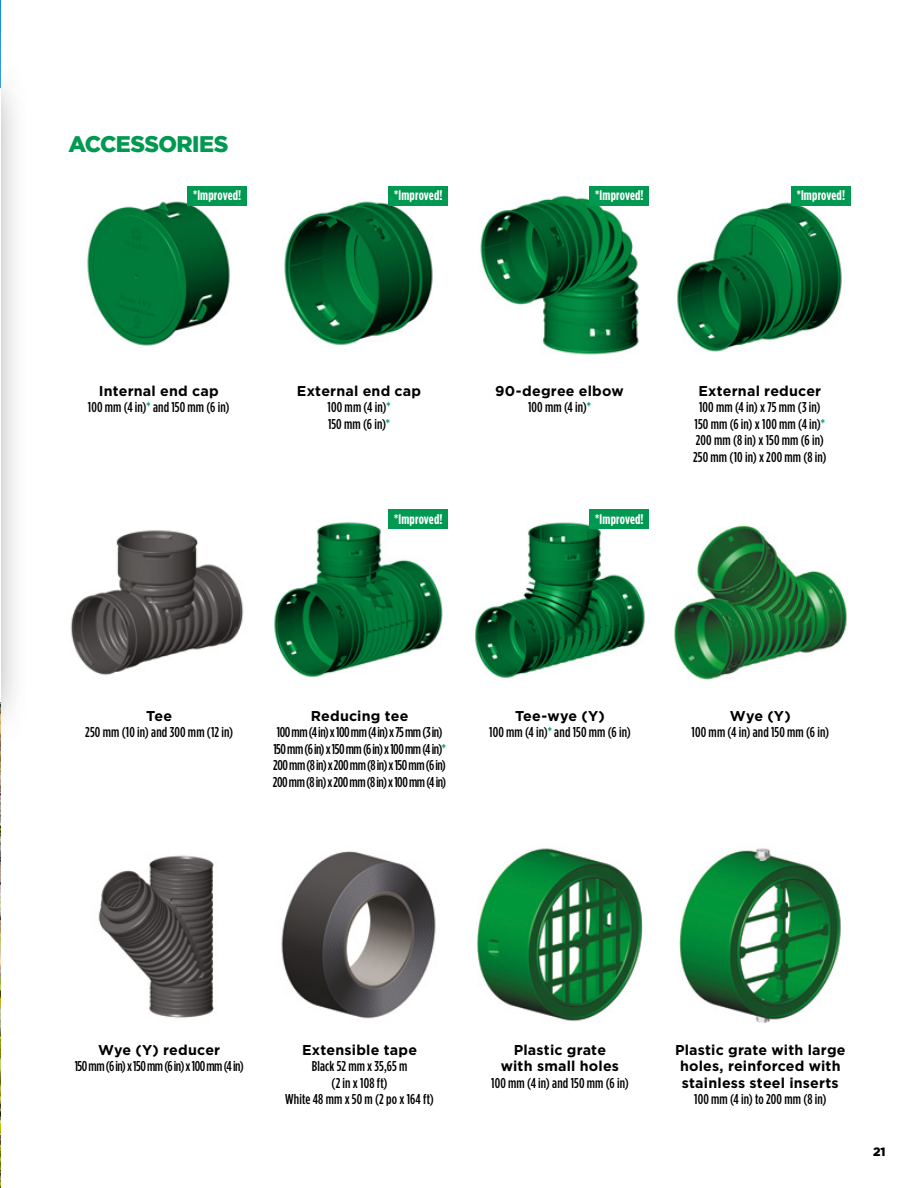
<style>
.page{position:relative;width:918px;height:1188px;background:#fff}
.page>*{position:absolute;margin:0;border:0;box-sizing:border-box;transform-origin:0 0}
.t1{font:900 22.5px "Gotham";letter-spacing:-.03em;color:#009951}
.t2{font:500 14.25px/16.5px "Gotham Condensed";letter-spacing:.01em;color:#000;text-align:center}
.t3{font:700 14.25px/16.5px "Gotham";letter-spacing:.015em;color:#000;text-align:center}
.t4{font:500 14.25px/16.5px "Gotham Condensed";letter-spacing:-.03em;color:#000}
.t5{font:700 13.8px "Gotham Condensed";letter-spacing:.01em;color:#fff}
.t6{font:900 12px "Gotham";color:#000}
.s1{color:#009951}
</style>
<div class="page">
<img style="left:0;top:0;width:1px;height:1188px">
<svg style="left:0;top:58px;width:16px;height:689px;fill:#ececec"></svg>
<hr style="left:0;top:88px;width:1px;height:614px;background:#fff">
<img style="left:281px;top:851px;width:155px;height:168px">
<img style="left:70px;top:530px;width:174px;height:146px">
<img style="left:98px;top:855px;width:116px;height:163px">
<img style="left:674px;top:525px;width:173px;height:155px">
<img style="left:477px;top:848px;width:166px;height:174px">
<img style="left:679px;top:848px;width:162px;height:175px">
<img style="left:284px;top:199px;width:151px;height:146px">
<img style="left:87px;top:200px;width:146px;height:146px">
<img style="left:480px;top:193px;width:162px;height:162px">
<img style="left:677px;top:202px;width:168px;height:150px">
<img style="left:274px;top:520px;width:169px;height:158px">
<img style="left:475px;top:519px;width:170px;height:159px">
<div style="left:389px;top:186px;width:59px;height:19px;background:#009951"></div>
<div style="left:791px;top:186px;width:59px;height:19px;background:#009951"></div>
<div style="left:590px;top:186px;width:59px;height:19px;background:#009951"></div>
<div style="left:389px;top:510px;width:59px;height:19px;background:#009951"></div>
<div style="left:590px;top:510px;width:59px;height:19px;background:#009951"></div>
<div style="left:188px;top:186px;width:59px;height:19px;background:#009951"></div>
<h1 class="t1" style="left:68px;top:131px;width:162px">ACCESSORIES</h1>
<p class="t5" style="left:193px;top:187px;width:50px">*Improved!</p>
<p class="t5" style="left:394px;top:187px;width:50px">*Improved!</p>
<p class="t5" style="left:595px;top:187px;width:50px">*Improved!</p>
<p class="t5" style="left:797px;top:187px;width:50px">*Improved!</p>
<p class="t3" style="left:99px;top:382px;width:122px">Internal end cap</p>
<p class="t2" style="left:88px;top:399px;width:143px">100 mm (4 in)<span class="s1">*</span> and 150 mm (6 in)</p>
<p class="t3" style="left:297px;top:382px;width:126px">External end cap</p>
<p class="t2" style="left:328px;top:399px;width:64px;text-align:left">100 mm (4 in)<span class="s1">*<br></span>150 mm (6 in)<span class="s1">*</span></p>
<p class="t3" style="left:495px;top:382px;width:130px">90-degree elbow</p>
<p class="t2" style="left:528px;top:399px;width:64px">100 mm (4 in)<span class="s1">*</span></p>
<p class="t5" style="left:394px;top:511px;width:50px">*Improved!</p>
<p class="t5" style="left:595px;top:511px;width:50px">*Improved!</p>
<p class="t3" style="left:698px;top:382px;width:124px">External reducer</p>
<p class="t2" style="left:693px;top:399px;width:135px">100 mm (4 in) x 75 mm (3 in)<br>150 mm (6 in) x 100 mm (4 in)<span class="s1">*<br></span>200 mm (8 in) x 150 mm (6 in)<br>250 mm (10 in) x 200 mm (8 in)</p>
<p class="t3" style="left:146px;top:708px;width:27px">Tee</p>
<p class="t2" style="left:85px;top:724px;width:149px">250 mm (10 in) and 300 mm (12 in)</p>
<p class="t3" style="left:311px;top:708px;width:99px">Reducing tee</p>
<p class="t4" style="left:273px;top:724px;width:175px">100 mm (4 in) x 100 mm (4 in) x 75 mm (3 in)<br>150 mm (6 in) x 150 mm (6 in) x 100 mm (4 in)<span class="s1">* </span>200 mm (8 in) x 200 mm (8 in) x 150 mm (6 in)<br>200 mm (8 in) x 200 mm (8 in) x 100 mm (4 in)</p>
<p class="t3" style="left:515px;top:708px;width:91px">Tee-wye (Y)</p>
<p class="t2" style="left:489px;top:724px;width:143px">100 mm (4 in)<span class="s1">*</span> and 150 mm (6 in)</p>
<p class="t3" style="left:730px;top:708px;width:62px">Wye (Y)</p>
<p class="t2" style="left:692px;top:724px;width:139px">100 mm (4 in) and 150 mm (6 in)</p>
<p class="t3" style="left:98px;top:1041px;width:124px">Wye (Y) reducer</p>
<p class="t4" style="left:75px;top:1058px;width:170px">150 mm (6 in) x 150 mm (6 in) x 100 mm (4 in)</p>
<p class="t3" style="left:302px;top:1041px;width:117px">Extensible tape</p>
<p class="t2" style="left:285px;top:1058px;width:150px">Black 52 mm x 35,65 m<br>(2 in x 108 ft)<br>White 48 mm x 50 m (2 po x 164 ft)</p>
<p class="t3" style="left:501px;top:1041px;width:120px">Plastic grate with small holes</p>
<p class="t2" style="left:491px;top:1074px;width:139px">100 mm (4 in) and 150 mm (6 in)</p>
<p class="t3" style="left:675px;top:1041px;width:172px">Plastic grate with large holes, reinforced with stainless steel inserts</p>
<p class="t2" style="left:694px;top:1091px;width:134px">100 mm (4 in) to 200 mm (8 in)</p>
<p class="t6" style="left:873px;top:1145px;width:14px">21</p>
</div>
